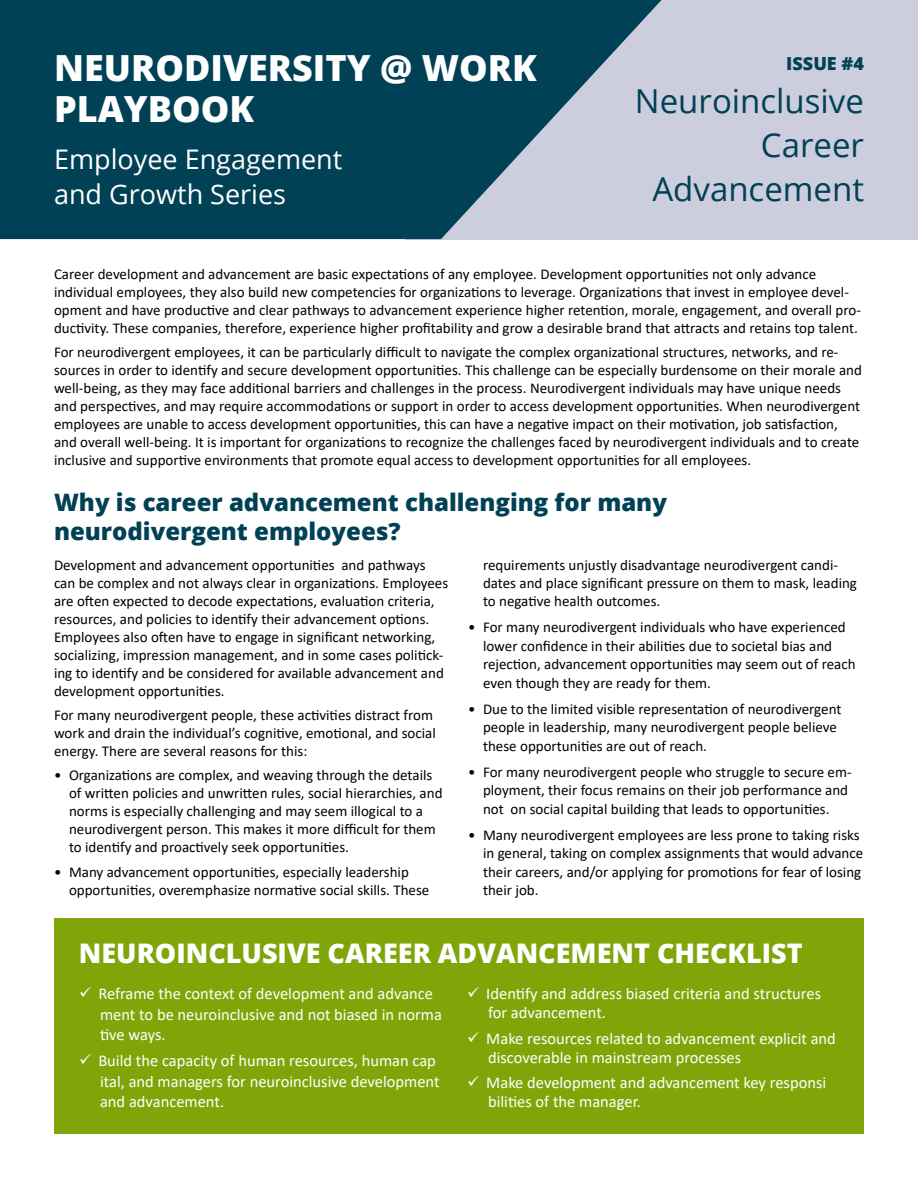
<style>
.page{position:relative;width:918px;height:1188px;background:#fff}
.page>*{position:absolute;margin:0;border:0;box-sizing:border-box;transform-origin:0 0}
.t1{font:800 36px/40.8px "Open Sans";color:#fff}
.t2{font:33px/43.8px "Open Sans";color:#004155;text-align:right}
.t3{font:800 27px "Open Sans";color:#fff}
.t4{font:27px/34.8px "Open Sans";color:#fff}
.t5{font:800 24px/28.8px "Open Sans";color:#004155}
.t6{font:800 18px "Open Sans";color:#004154}
.t7{font:16.5px/20.4px "Calibri";color:#fff}
.t8{font:15px/18px "Calibri";color:#000}
</style>
<div class="page">
<div style="left:54px;top:918px;width:810px;height:216px;background:#80a508"></div>
<div style="left:405px;top:0;width:513px;height:239px;background:#cccddd"></div>
<svg style="left:0;top:0;width:662px;height:239px;fill:#004155"></svg>
<h1 class="t1" style="left:54px;top:46px;width:484px">NEURODIVERSITY @ WORK<br>PLAYBOOK</h1>
<h1 class="t4" style="left:54px;top:141px;width:290px">Employee Engagement and Growth Series</h1>
<h1 class="t6" style="left:786px;top:49px;width:79px">ISSUE #4</h1>
<h1 class="t2" style="left:635px;top:79px;width:231px">Neuroinclusive<br>Career<br>Advancement</h1>
<p class="t8" style="left:54px;top:265px;width:809px">Career development and advancement are basic expectations of any employee. Development opportunities not only advance individual employees, they also build new competencies for organizations to leverage. Organizations that invest in employee devel&shy;opment and have productive and clear pathways to advancement experience higher retention, morale, engagement, and overall pro&shy;ductivity. These companies, therefore, experience higher profitability and grow a desirable brand that attracts and retains top talent.</p>
<p class="t8" style="left:54px;top:343px;width:810px">For neurodivergent employees, it can be particularly difficult to navigate the complex organizational structures, networks, and re&shy;sources in order to identify and secure development opportunities. This challenge can be especially burdensome on their morale and well-being, as they may face additional barriers and challenges in the process. Neurodivergent individuals may have unique needs and perspectives, and may require accommodations or support in order to access development opportunities. When neurodivergent employees are unable to access development opportunities, this can have a negative impact on their motivation, job satisfaction, and overall well-being. It is important for organizations to recognize the challenges faced by neurodivergent individuals and to create inclusive and supportive environments that promote equal access to development opportunities for all employees.</p>
<h2 class="t5" style="left:54px;top:487px;width:615px">Why is career advancement challenging for many neurodivergent employees?</h2>
<p class="t8" style="left:54px;top:555px;width:396px">Development and advancement opportunities and pathways can be complex and not always clear in organizations. Employees are often expected to decode expectations, evaluation criteria, resources, and policies to identify their advancement options.<br>Employees also often have to engage in significant networking, socializing, impression management, and in some cases politick&shy;ing to identify and be considered for available advancement and development opportunities.</p>
<p class="t8" style="left:54px;top:705px;width:383px">For many neurodivergent people, these activities distract from work and drain the individual’s cognitive, emotional, and social energy. There are several reasons for this:</p>
<p class="t8" style="left:69px;top:765px;width:375px;text-indent:-15px">• Organizations are complex, and weaving through the details of written policies and unwritten rules, social hierarchies, and norms is especially challenging and may seem illogical to a neurodivergent person. This makes it more difficult for them to identify and proactively seek opportunities.</p>
<p class="t8" style="left:69px;top:863px;width:362px;text-indent:-15px">• Many advancement opportunities, especially leadership opportunities, overemphasize normative social skills. These</p>
<p class="t8" style="left:483px;top:555px;width:376px;line-height:18.5px">requirements unjustly disadvantage neurodivergent candi&shy;dates and place significant pressure on them to mask, leading to negative health outcomes.</p>
<p class="t8" style="left:483px;top:618px;width:374px;line-height:18.5px;text-indent:-15px">• For many neurodivergent individuals who have experienced lower confidence in their abilities due to societal bias and rejection, advancement opportunities may seem out of reach even though they are ready for them.</p>
<p class="t8" style="left:483px;top:699px;width:360px;line-height:18.5px;text-indent:-15px">• Due to the limited visible representation of neurodivergent people in leadership, many neurodivergent people believe these opportunities are out of reach.</p>
<p class="t8" style="left:483px;top:762px;width:370px;line-height:18.5px;text-indent:-15px">• For many neurodivergent people who struggle to secure em&shy;ployment, their focus remains on their job performance and not on social capital building that leads to opportunities.</p>
<p class="t8" style="left:483px;top:825px;width:382px;line-height:18.5px;text-indent:-15px">• Many neurodivergent employees are less prone to taking risks in general, taking on complex assignments that would advance their careers, and/or applying for promotions for fear of losing their job.</p>
<h2 class="t3" style="left:79px;top:932px;width:725px">NEUROINCLUSIVE CAREER ADVANCEMENT CHECKLIST</h2>
<p class="t7" style="left:100px;top:983px;width:344px;text-indent:-21px">✓ Reframe the context of development and advance ment to be neuroinclusive and not biased in norma tive ways.</p>
<p class="t7" style="left:100px;top:1050px;width:341px;text-indent:-21px">✓ Build the capacity of human resources, human cap ital, and managers for neuroinclusive development and advancement.</p>
<p class="t7" style="left:488px;top:984px;width:335px;line-height:19px;text-indent:-21px">✓ Identify and address biased criteria and structures for advancement.</p>
<p class="t7" style="left:467px;top:1028px;width:370px">✓ Make resources related to advancement explicit and</p>
<p class="t7" style="left:488px;top:1047px;width:255px">discoverable in mainstream processes</p>
<p class="t7" style="left:488px;top:1072px;width:340px;line-height:19px;text-indent:-21px">✓ Make development and advancement key responsi bilities of the manager.</p>
</div>
